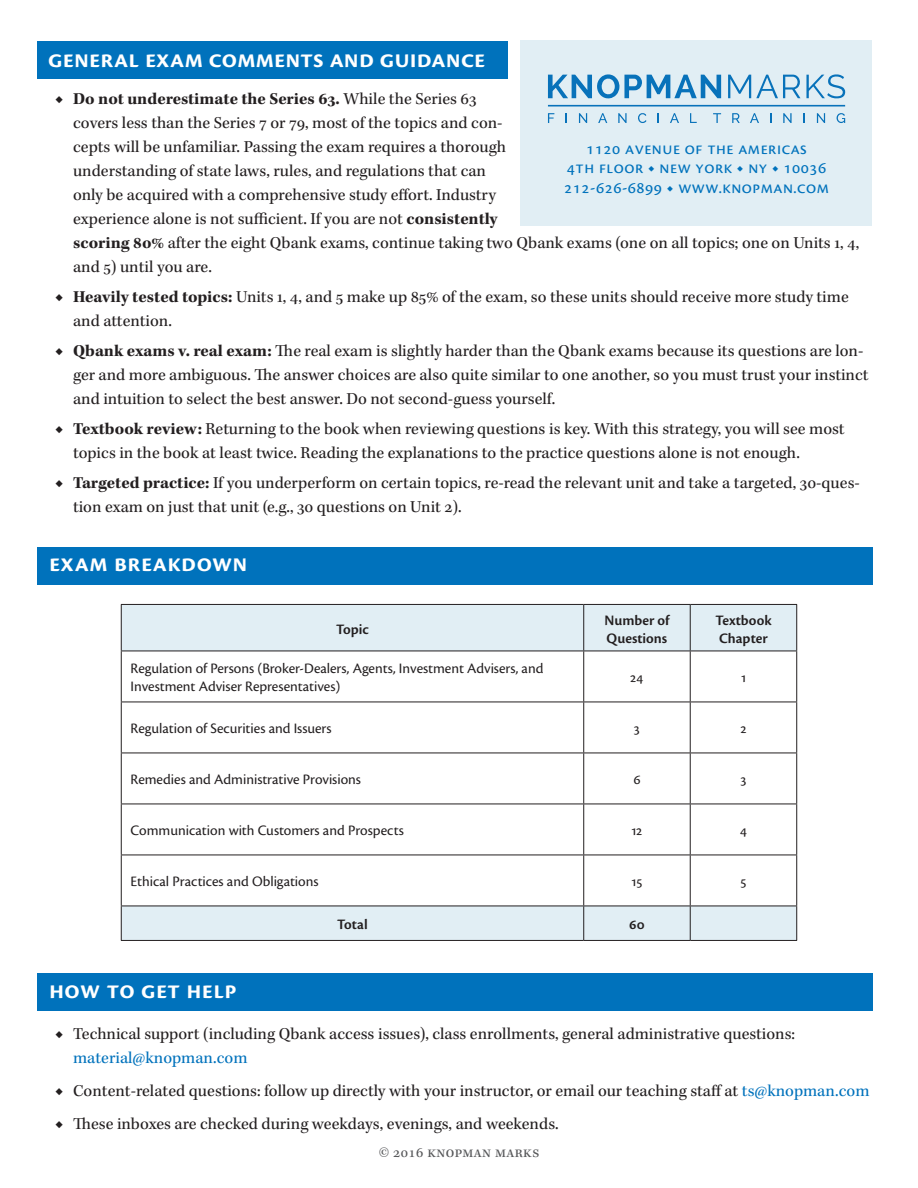
<style>
.page{position:relative;width:918px;height:1188px;background:#fff}
.page>*{position:absolute;margin:0;border:0;box-sizing:border-box;transform-origin:0 0}
.heading{font:600 26.25px "Cronos Pro";letter-spacing:.01em;color:#fff}
.t1{font:17.7px "Cronos Pro";letter-spacing:.03em;color:#0072bc}
.t2{font:17.1px/24px "Kepler Std";color:#231f20}
.tabletext{font:15px/18px "Cronos Pro";color:#231f20}
.t3{font:600 15px/18px "Cronos Pro";letter-spacing:-.005em;color:#231f20}
.t4{font:15px "Kepler Std";letter-spacing:.03em;color:#57585a}
.s1{font-weight:700}
.s2{font-family:"Arno Pro"}
.s3{color:#0072bc}
</style>
<div class="page">
<div style="left:37px;top:973px;width:836px;height:37px;background:#0072bc"></div>
<div style="left:37px;top:41px;width:471px;height:37px;background:#0072bc"></div>
<div style="left:521px;top:40px;width:351px;height:186px;background:#e1eef4"></div>
<svg style="left:548px;top:74px;width:173px;height:25px"></svg>
<svg style="left:728px;top:74px;width:117px;height:25px"></svg>
<svg style="left:548px;top:105px;width:297px;height:18px"></svg>
<div style="left:37px;top:547px;width:836px;height:37px;background:#0072bc"></div>
<svg style="left:122px;top:605px;width:674px;height:335px"></svg>
<hr style="left:121px;top:604px;width:463px;height:1px;background:#231f20">
<hr style="left:121px;top:605px;width:1px;height:46px;background:#231f20">
<hr style="left:584px;top:604px;width:106px;height:1px;background:#231f20">
<hr style="left:583px;top:605px;width:1px;height:46px;background:#231f20">
<hr style="left:690px;top:604px;width:107px;height:1px;background:#231f20">
<hr style="left:690px;top:605px;width:1px;height:46px;background:#231f20">
<hr style="left:796px;top:605px;width:1px;height:46px;background:#231f20">
<hr style="left:121px;top:651px;width:463px;height:1px;background:#231f20">
<hr style="left:584px;top:651px;width:106px;height:1px;background:#231f20">
<hr style="left:690px;top:651px;width:107px;height:1px;background:#231f20">
<hr style="left:121px;top:651px;width:1px;height:51px;background:#231f20">
<hr style="left:583px;top:651px;width:1px;height:51px;background:#231f20">
<hr style="left:690px;top:651px;width:1px;height:51px;background:#231f20">
<hr style="left:796px;top:651px;width:1px;height:51px;background:#231f20">
<hr style="left:121px;top:702px;width:463px;height:1px;background:#231f20">
<hr style="left:121px;top:702px;width:1px;height:51px;background:#231f20">
<hr style="left:584px;top:702px;width:106px;height:1px;background:#231f20">
<hr style="left:583px;top:702px;width:1px;height:51px;background:#231f20">
<hr style="left:690px;top:702px;width:107px;height:1px;background:#231f20">
<hr style="left:690px;top:702px;width:1px;height:51px;background:#231f20">
<hr style="left:796px;top:702px;width:1px;height:51px;background:#231f20">
<hr style="left:121px;top:753px;width:463px;height:1px;background:#231f20">
<hr style="left:121px;top:753px;width:1px;height:51px;background:#231f20">
<hr style="left:584px;top:753px;width:106px;height:1px;background:#231f20">
<hr style="left:583px;top:753px;width:1px;height:51px;background:#231f20">
<hr style="left:690px;top:753px;width:107px;height:1px;background:#231f20">
<hr style="left:690px;top:753px;width:1px;height:51px;background:#231f20">
<hr style="left:796px;top:753px;width:1px;height:51px;background:#231f20">
<hr style="left:121px;top:804px;width:463px;height:1px;background:#231f20">
<hr style="left:121px;top:804px;width:1px;height:51px;background:#231f20">
<hr style="left:584px;top:804px;width:106px;height:1px;background:#231f20">
<hr style="left:583px;top:804px;width:1px;height:51px;background:#231f20">
<hr style="left:690px;top:804px;width:107px;height:1px;background:#231f20">
<hr style="left:690px;top:804px;width:1px;height:51px;background:#231f20">
<hr style="left:796px;top:804px;width:1px;height:51px;background:#231f20">
<hr style="left:121px;top:855px;width:463px;height:1px;background:#231f20">
<hr style="left:121px;top:855px;width:1px;height:51px;background:#231f20">
<hr style="left:584px;top:855px;width:106px;height:1px;background:#231f20">
<hr style="left:583px;top:855px;width:1px;height:51px;background:#231f20">
<hr style="left:690px;top:855px;width:107px;height:1px;background:#231f20">
<hr style="left:690px;top:855px;width:1px;height:51px;background:#231f20">
<hr style="left:796px;top:855px;width:1px;height:51px;background:#231f20">
<hr style="left:121px;top:906px;width:463px;height:1px;background:#231f20">
<hr style="left:121px;top:906px;width:1px;height:34px;background:#231f20">
<hr style="left:584px;top:906px;width:106px;height:1px;background:#231f20">
<hr style="left:583px;top:906px;width:1px;height:34px;background:#231f20">
<hr style="left:690px;top:906px;width:107px;height:1px;background:#231f20">
<hr style="left:690px;top:906px;width:1px;height:34px;background:#231f20">
<hr style="left:796px;top:906px;width:1px;height:34px;background:#231f20">
<hr style="left:121px;top:940px;width:463px;height:1px;background:#231f20">
<hr style="left:584px;top:940px;width:106px;height:1px;background:#231f20">
<hr style="left:690px;top:940px;width:107px;height:1px;background:#231f20">
<p class="heading" style="left:48px;top:44px;width:438px">general exam comments and guidance</p>
<p class="t2" style="left:73px;top:87px;width:788px;text-indent:-18px">◆ <span class="s1">Do not underestimate the Series 63.</span> While the Series 63<br>covers less than the Series 7 or 79, most of the topics and con-<br>cepts will be unfamiliar. Passing the exam requires a thorough<br>understanding of state laws, rules, and regulations that can<br>only be acquired with a comprehensive study effort. Industry<br>experience alone is not sufficient. If you are not <span class="s1">consistently<br>scoring 80%</span> after the eight Qbank exams, continue taking two Qbank exams (one on all topics; one on Units 1, 4, and 5) until you are.</p>
<p class="t2" style="left:73px;top:285px;width:777px;text-indent:-18px">◆ <span class="s1">Heavily tested topics:</span> Units 1, 4, and 5 make up 85% of the exam, so these units should receive more study time and attention.</p>
<p class="t2" style="left:73px;top:339px;width:797px;text-indent:-18px">◆ <span class="s1">Qbank exams v. real exam:</span> The real exam is slightly harder than the Qbank exams because its questions are lon&shy;ger and more ambiguous. The answer choices are also quite similar to one another, so you must trust your instinct and intuition to select the best answer. Do not second-guess yourself.</p>
<p class="t2" style="left:73px;top:417px;width:773px;text-indent:-18px">◆ <span class="s1">Textbook review:</span> Returning to the book when reviewing questions is key. With this strategy, you will see most topics in the book at least twice. Reading the explanations to the practice questions alone is not enough.</p>
<p class="t2" style="left:73px;top:471px;width:788px;text-indent:-18px">◆ <span class="s1">Targeted practice:</span> If you underperform on certain topics, re-read the relevant unit and take a targeted, 30-ques&shy;tion exam on just that unit (e.g., 30 questions on Unit 2).</p>
<p class="t1" style="left:586px;top:138px;width:222px">1120 AVENUE OF THE AMERICAS</p>
<p class="t1" style="left:567px;top:157px;width:261px">4TH FLOOR <span class="s2">◆</span> NEW YORK <span class="s2">◆</span> NY <span class="s2">◆</span> 10036</p>
<p class="t1" style="left:564px;top:177px;width:266px">212-626-6899 <span class="s2">◆</span> WWW.KNOPMAN.COM</p>
<p class="heading" style="left:49px;top:548px;width:200px">exam breakdown</p>
<p class="t3" style="left:336px;top:620px;width:34px">Topic</p>
<p class="t3" style="left:604px;top:611px;width:67px">Number of<br>Questions</p>
<p class="t3" style="left:715px;top:611px;width:58px">Textbook<br>Chapter</p>
<p class="tabletext" style="left:131px;top:660px;width:414px">Regulation of Persons (Broker-Dealers, Agents, Investment Advisers, and<br>Investment Adviser Representatives)</p>
<p class="tabletext" style="left:630px;top:669px;width:15px">24</p>
<p class="tabletext" style="left:741px;top:669px;width:6px">1</p>
<p class="tabletext" style="left:131px;top:720px;width:203px">Regulation of Securities and Issuers</p>
<p class="tabletext" style="left:634px;top:720px;width:8px">3</p>
<p class="tabletext" style="left:740px;top:720px;width:8px">2</p>
<p class="tabletext" style="left:131px;top:771px;width:232px">Remedies and Administrative Provisions</p>
<p class="tabletext" style="left:633px;top:771px;width:9px">6</p>
<p class="tabletext" style="left:740px;top:771px;width:8px">3</p>
<p class="tabletext" style="left:131px;top:822px;width:275px">Communication with Customers and Prospects</p>
<p class="tabletext" style="left:632px;top:822px;width:12px">12</p>
<p class="tabletext" style="left:740px;top:822px;width:9px">4</p>
<p class="tabletext" style="left:131px;top:873px;width:190px">Ethical Practices and Obligations</p>
<p class="tabletext" style="left:632px;top:873px;width:12px">15</p>
<p class="tabletext" style="left:740px;top:873px;width:8px">5</p>
<p class="t3" style="left:337px;top:916px;width:32px">Total</p>
<p class="t3" style="left:629px;top:916px;width:17px">60</p>
<p class="heading" style="left:49px;top:975px;width:189px">how to get help</p>
<p class="t2" style="left:73px;top:1022px;width:724px;text-indent:-18px">◆ Technical support (including Qbank access issues), class enrollments, general administrative questions: <span class="s3">material@knopman.com</span></p>
<p class="t2" style="left:55px;top:1079px;width:816px">◆ Content-related questions: follow up directly with your instructor, or email our teaching staff at <span class="s3">ts@knopman.com</span></p>
<p class="t2" style="left:55px;top:1112px;width:505px">◆ These inboxes are checked during weekdays, evenings, and weekends.</p>
<p class="t4" style="left:379px;top:1143px;width:162px">© 2016 Knopman Marks</p>
</div>
